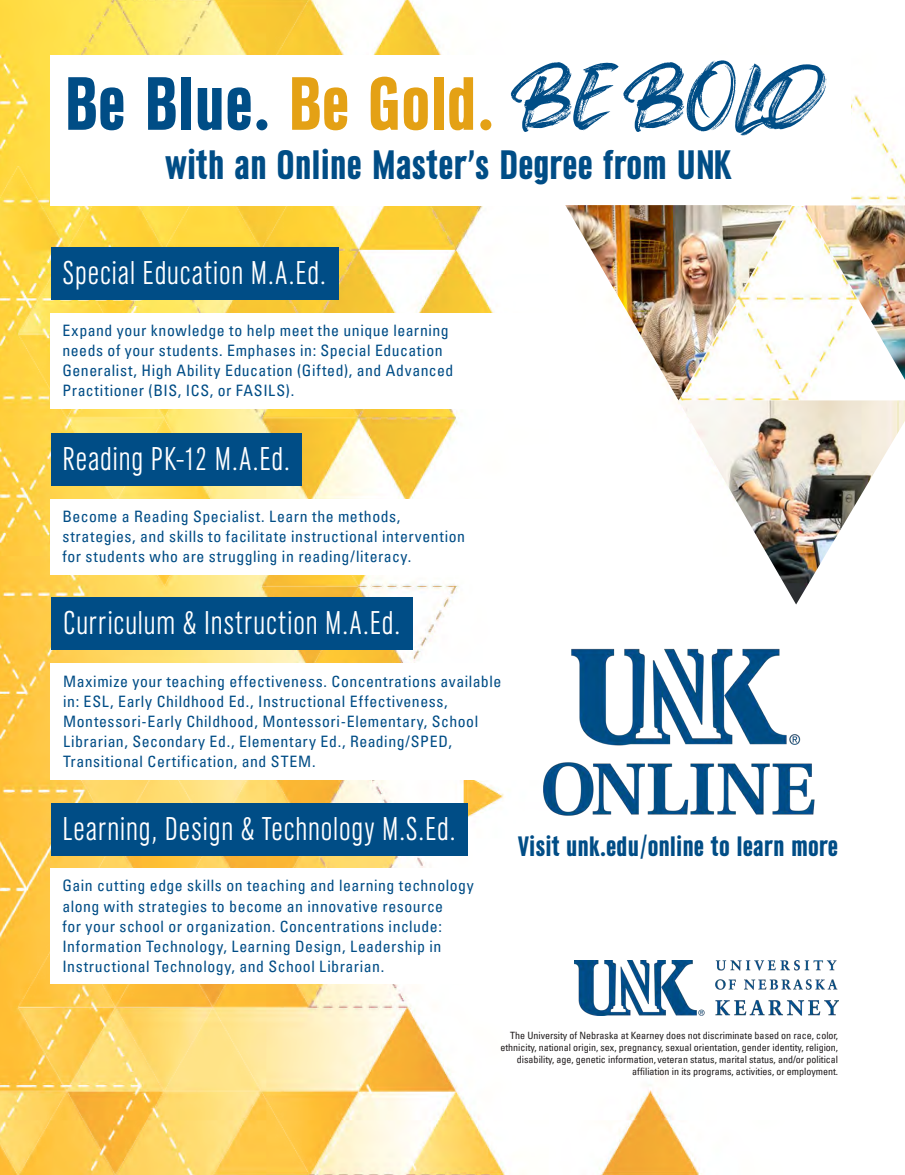
<style>
.page{position:relative;width:905px;height:1175px;background:#fff}
.page>*{position:absolute;margin:0;border:0;box-sizing:border-box;transform-origin:0 0}
.t1{font:78.75px "URW Grotesk TOT Bol Con";color:#004d86}
.t2{font:43.05px "URW Grotesk TOT Bol Con";color:#004d86}
.t3{font:34.35px "URW Grotesk TOT Lig Con";letter-spacing:.025em;color:#fff}
.t4{font:29.4px "URW Grotesk TOT Bol Con";color:#004d86}
.t5{font:condensed 15.75px/20.1px "Univers";letter-spacing:.035em;color:#004d86}
.t6{font:condensed 10.05px/12px "Univers";color:#231f20;text-align:right}
.s1{color:#e4a115}
.s2{font-family:"Summer Loving";font-size:104.55px}
</style>
<div class="page">
<img style="left:0;top:0;width:904px;height:1174px">
<div style="left:51px;top:55px;width:800px;height:150px;background:#fff"></div>
<div style="left:51px;top:313px;width:519px;height:96px;background:#fff"></div>
<div style="left:51px;top:499px;width:519px;height:75px;background:#fff"></div>
<div style="left:51px;top:663px;width:519px;height:117px;background:#fff"></div>
<div style="left:51px;top:868px;width:519px;height:116px;background:#fff"></div>
<img style="left:565px;top:205px;width:226px;height:195px">
<img style="left:678px;top:400px;width:226px;height:204px">
<img style="left:803px;top:205px;width:101px;height:175px">
<div style="left:51px;top:597px;width:361px;height:53px;background:#004d86"></div>
<div style="left:51px;top:247px;width:287px;height:53px;background:#004d86"></div>
<div style="left:51px;top:433px;width:250px;height:53px;background:#004d86"></div>
<div style="left:51px;top:803px;width:416px;height:53px;background:#004d86"></div>
<img style="left:574px;top:961px;width:264px;height:54px">
<img style="left:532px;top:636px;width:292px;height:197px">
<svg style="left:901px;top:0;width:3px;height:7px"></svg>
<h1 class="t1" style="left:64px;top:61px;width:758px">Be Blue. <span class="s1">Be Gold.</span> <span class="s2">BE BOLD</span></h1>
<h2 class="t2" style="left:165px;top:141px;width:568px">with an Online Master’s Degree from UNK</h2>
<h3 class="t3" style="left:63px;top:255px;width:264px">Special Education M.A.Ed.</h3>
<p class="t5" style="left:63px;top:320px;width:392px">Expand your knowledge to help meet the unique learning needs of your students. Emphases in: Special Education Generalist, High Ability Education (Gifted), and Advanced Practitioner (BIS, ICS, or FASILS).</p>
<h3 class="t3" style="left:62px;top:441px;width:229px">Reading PK-12 M.A.Ed.</h3>
<p class="t5" style="left:62px;top:505px;width:404px">Become a Reading Specialist. Learn the methods, strategies, and skills to facilitate instructional intervention for students who are struggling in reading/literacy.</p>
<h3 class="t3" style="left:63px;top:605px;width:338px">Curriculum &amp; Instruction M.A.Ed.</h3>
<p class="t5" style="left:63px;top:670px;width:439px">Maximize your teaching effectiveness. Concentrations available in: ESL, Early Childhood Ed., Instructional Effectiveness, Montessori-Early Childhood, Montessori-Elementary, School Librarian, Secondary Ed., Elementary Ed., Reading/SPED, Transitional Certification, and STEM.</p>
<h3 class="t3" style="left:63px;top:811px;width:394px">Learning, Design &amp; Technology M.S.Ed.</h3>
<p class="t5" style="left:62px;top:875px;width:413px">Gain cutting edge skills on teaching and learning technology along with strategies to become an innovative resource<br>for your school or organization. Concentrations include:<br>Information Technology, Learning Design, Leadership in Instructional Technology, and School Librarian.</p>
<h3 class="t4" style="left:518px;top:830px;width:321px">Visit unk.edu/online to learn more</h3>
<p class="t6" style="left:500px;top:1028px;width:339px">The University of Nebraska at Kearney does not discriminate based on race, color, ethnicity, national origin, sex, pregnancy, sexual orientation, gender identity, religion, disability, age, genetic information, veteran status, marital status, and/or political affiliation in its programs, activities, or employment.</p>
</div>
